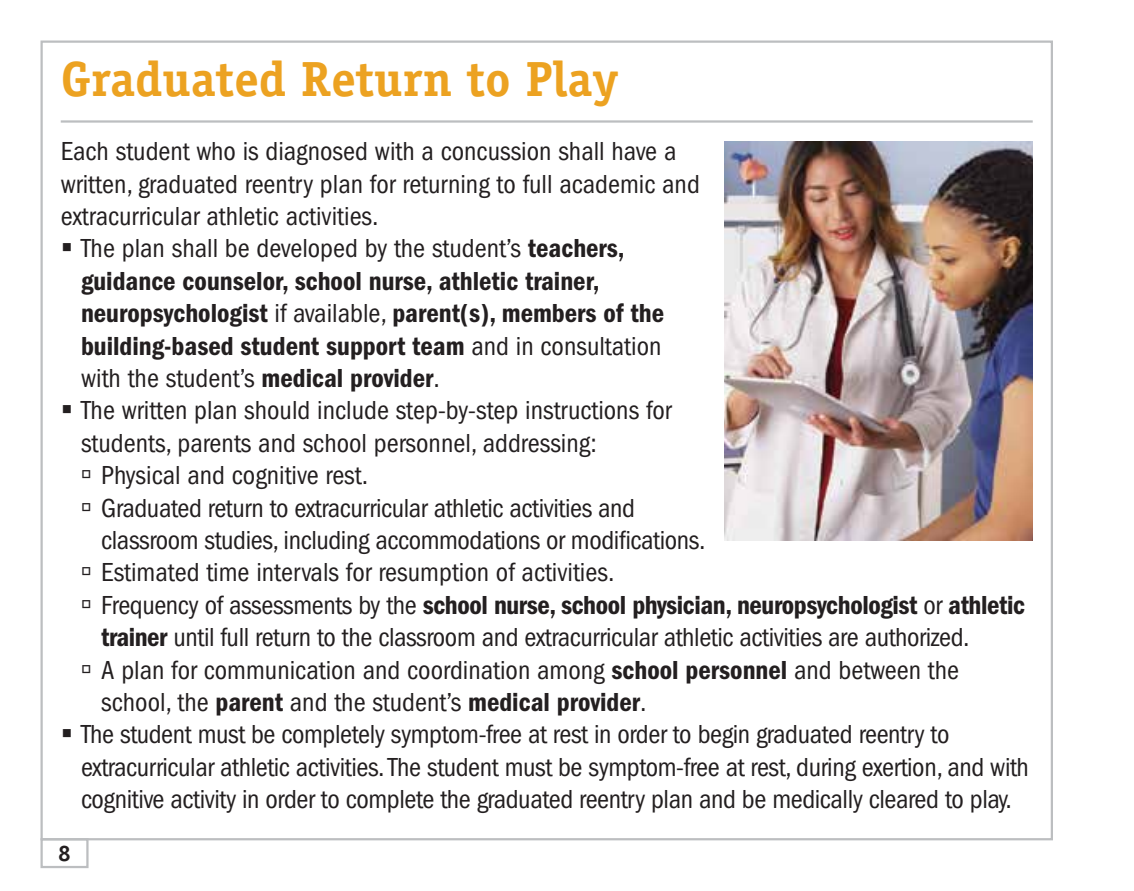
<style>
.page{position:relative;width:1134px;height:891px;background:#fff}
.page>*{position:absolute;margin:0;border:0;box-sizing:border-box;transform-origin:0 0}
.t1{font:700 49.5px "Officina Serif Std";color:#eca221}
.t2{font:condensed 27px/32.4px "ITC Franklin Gothic Std";letter-spacing:-.015em;color:#231f20}
.t3{font:27px/32.4px "ITC Franklin Gothic Std Dm Cd";color:#231f20}
.t4{font:700 22.5px "Officina Serif Std";color:#231f20}
.s1{font-family:"ITC Franklin Gothic Std Dm Cd";font-stretch:normal}
.s2{font-family:"ITC Franklin Gothic Std";font-stretch:condensed}
</style>
<div class="page">
<div style="left:40px;top:838px;width:49px;height:30px;border:2px solid #bcbec0"></div>
<hr style="left:61px;top:120px;width:972px;height:3px;background:#bcbec0">
<img style="left:724px;top:142px;width:309px;height:399px">
<h1 class="t1" style="left:61px;top:49px;width:559px">Graduated Return to Play</h1>
<p class="t2" style="left:61px;top:135px;width:641px">Each student who is diagnosed with a concussion shall have a written, graduated reentry plan for returning to full academic and extracurricular athletic activities.</p>
<p class="t2" style="left:61px;top:233px;width:566px">▪ The plan shall be developed by the student’s <span class="s1">teachers,</span></p>
<p class="t3" style="left:81px;top:265px;width:585px">guidance counselor, school nurse, athletic trainer, neuropsychologist <span class="s2">if available,</span> parent(s), members of the building-based student support team <span class="s2">and in consultation</span></p>
<p class="t2" style="left:81px;top:362px;width:361px">with the student’s <span class="s1">medical provider</span>.</p>
<p class="t2" style="left:61px;top:395px;width:613px">▪ The written plan should include step-by-step instructions for</p>
<p class="t2" style="left:81px;top:427px;width:517px">students, parents and school personnel, addressing:</p>
<p class="t2" style="left:101px;top:459px;width:268px">Physical and cognitive rest.</p>
<p class="t2" style="left:101px;top:492px;width:535px">Graduated return to extracurricular athletic activities and</p>
<p class="t2" style="left:101px;top:524px;width:606px">classroom studies, including accommodations or modifications.</p>
<p class="t2" style="left:101px;top:557px;width:515px">Estimated time intervals for resumption of activities.</p>
<p class="t3" style="left:101px;top:589px;width:925px"><span class="s2">Frequency of assessments by the</span> school nurse, school physician, neuropsychologist <span class="s2">or</span> athletic</p>
<p class="t2" style="left:101px;top:621px;width:870px"><span class="s1">trainer</span> until full return to the classroom and extracurricular athletic activities are authorized.<br>A plan for communication and coordination among <span class="s1">school personnel</span> and between the school, the <span class="s1">parent</span> and the student’s <span class="s1">medical provider</span>.</p>
<p class="t2" style="left:81px;top:719px;width:950px;text-indent:-20px">▪ The student must be completely symptom-free at rest in order to begin graduated reentry to extracurricular athletic activities. The student must be symptom-free at rest, during exertion, and with cognitive activity in order to complete the graduated reentry plan and be medically cleared to play.</p>
<p class="t4" style="left:58px;top:840px;width:14px">8</p>
</div>
